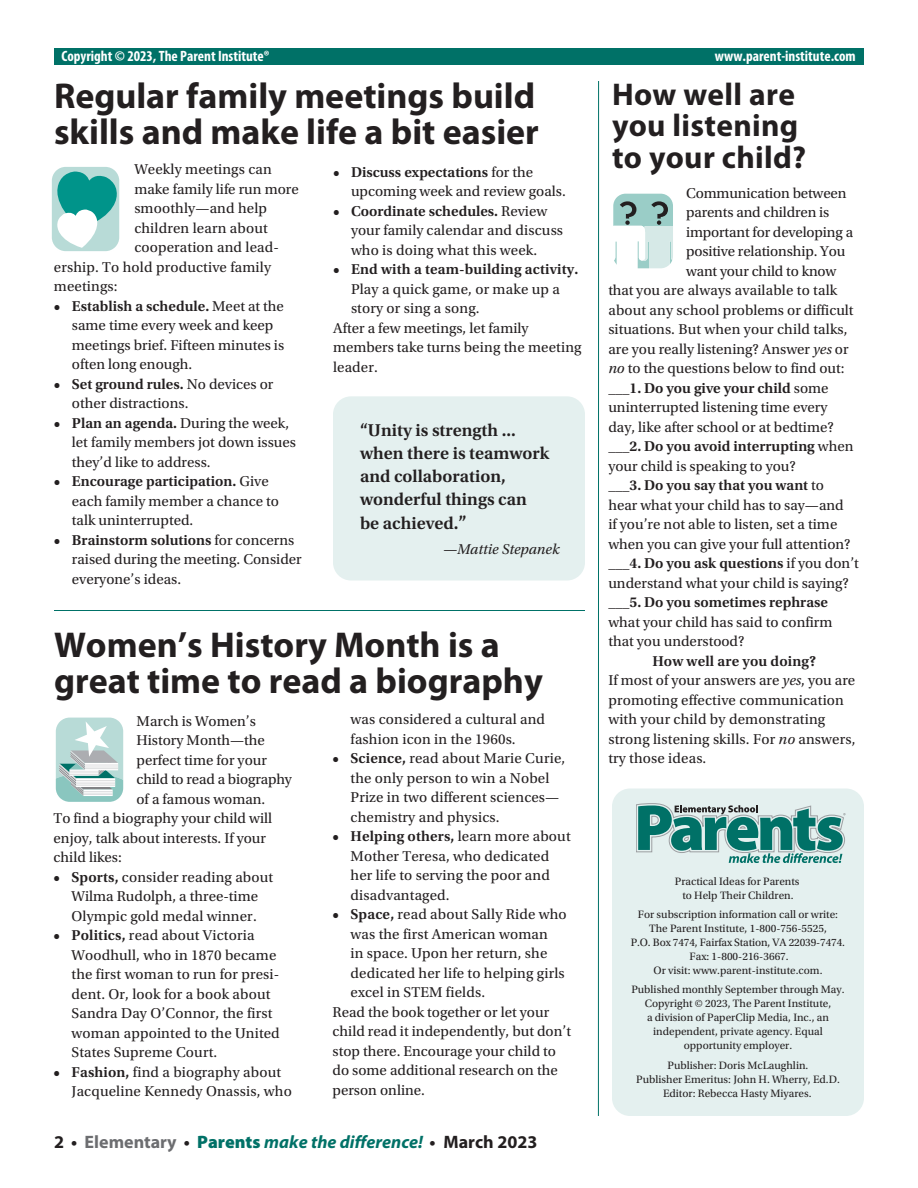
<style>
.page{position:relative;width:918px;height:1188px;background:#fff}
.page>*{position:absolute;margin:0;border:0;box-sizing:border-box;transform-origin:0 0}
.t1{font:700 36px/36px "Myriad Pro";color:#231f20}
.t2{font:700 31.5px/31.5px "Myriad Pro";letter-spacing:.01em;color:#231f20}
.t3{font:600 18px/23.2px "Utopia Std";color:#231f20}
.t4{font:italic 700 18px "Myriad Pro";color:#007167}
.t5{font:15px/19.5px "Utopia Std";color:#231f20}
.t6{font:600 15px "Utopia Std";color:#231f20}
.t7{font:700 condensed 15px "Myriad Pro";color:#fff}
.t8{font:italic 15px "Utopia Std";color:#231f20}
.t9{font:11.25px/14.1px "Utopia Std";color:#231f20;text-align:center}
.s1{font-weight:600}
.s2{font-style:italic}
.s3{font-weight:400}
.s4{font-size:18.75px}
.s5{font-style:normal;color:#231f20}
.s6{font-style:normal;color:#6c6d70}
.s7{font-weight:900;font-style:normal}
</style>
<div class="page">
<div style="left:612px;top:789px;width:252px;height:327px;background:#e4f0ef;border-radius:18px"></div>
<hr style="left:598px;top:81px;width:1px;height:1035px;background:#007167">
<svg style="left:51px;top:167px;width:69px;height:85px"></svg>
<svg style="left:55px;top:717px;width:69px;height:85px"></svg>
<svg style="left:613px;top:193px;width:60px;height:76px"></svg>
<div style="left:54px;top:49px;width:810px;height:16px;background:#007167"></div>
<div style="left:333px;top:396px;width:252px;height:184px;background:#e4f0ef;border-radius:18px"></div>
<svg style="left:636px;top:803px;width:210px;height:60px"></svg>
<hr style="left:54px;top:610px;width:531px;height:1px;background:#007167">
<p class="t7" style="left:62px;top:46px;width:210px">Copyright © 2023, The Parent Institute®</p>
<p class="t7" style="left:715px;top:46px;width:142px">www.parent-institute.com</p>
<h1 class="t1" style="left:54px;top:77px;width:486px">Regular family meetings build skills and make life a bit easier</h1>
<h2 class="t2" style="left:612px;top:77px;width:188px">How well are you listening</h2>
<p class="t5" style="left:134px;top:160px;width:139px">Weekly meetings can</p>
<h2 class="t2" style="left:612px;top:140px;width:196px">to your child?</h2>
<p class="t5" style="left:351px;top:162px;width:216px;text-indent:-18px"><span class="s1">• Discuss expectations</span> for the upcoming week and review goals.</p>
<p class="t5" style="left:351px;top:201px;width:214px;text-indent:-18px"><span class="s1">• Coordinate schedules.</span> Review your family calendar and discuss who is doing what this week.</p>
<p class="t6" style="left:333px;top:261px;width:247px">• End with a team-building activity.</p>
<p class="t5" style="left:351px;top:279px;width:210px">Play a quick game, or make up a</p>
<p class="t5" style="left:351px;top:299px;width:130px">story or sing a song.</p>
<p class="t5" style="left:333px;top:318px;width:197px">After a few meetings, let family</p>
<p class="t5" style="left:333px;top:338px;width:250px">members take turns being the meeting</p>
<p class="t5" style="left:333px;top:357px;width:46px">leader.</p>
<p class="t5" style="left:134px;top:179px;width:166px">make family life run more</p>
<p class="t5" style="left:134px;top:199px;width:134px">smoothly—and help</p>
<p class="t5" style="left:134px;top:218px;width:135px">children learn about</p>
<p class="t5" style="left:134px;top:238px;width:146px">cooperation and lead-</p>
<p class="t5" style="left:54px;top:257px;width:219px">ership. To hold productive family</p>
<p class="t5" style="left:54px;top:277px;width:65px">meetings:</p>
<p class="t5" style="left:72px;top:296px;width:214px;text-indent:-18px"><span class="s1">• Establish a schedule.</span> Meet at the same time every week and keep meetings brief. Fifteen minutes is often long enough.</p>
<p class="t5" style="left:72px;top:374px;width:203px;text-indent:-18px"><span class="s1">• Set ground rules.</span> No devices or other distractions.</p>
<p class="t5" style="left:72px;top:413px;width:226px;text-indent:-18px"><span class="s1">• Plan an agenda.</span> During the week, let family members jot down issues they’d like to address.</p>
<p class="t5" style="left:72px;top:472px;width:209px;text-indent:-18px"><span class="s1">• Encourage participation.</span> Give each family member a chance to talk uninterrupted.</p>
<p class="t5" style="left:72px;top:530px;width:231px;text-indent:-18px"><span class="s1">• Brainstorm solutions</span> for concerns raised during the meeting. Consider everyone’s ideas.</p>
<p class="t5" style="left:686px;top:183px;width:162px">Communication between</p>
<p class="t5" style="left:686px;top:203px;width:145px">parents and children is</p>
<p class="t5" style="left:686px;top:222px;width:169px">important for developing a</p>
<p class="t5" style="left:686px;top:242px;width:161px">positive relationship. You</p>
<p class="t5" style="left:686px;top:261px;width:152px">want your child to know</p>
<p class="t5" style="left:608px;top:281px;width:230px">that you are always available to talk</p>
<p class="t5" style="left:608px;top:300px;width:247px">about any school problems or difficult</p>
<p class="t5" style="left:608px;top:320px;width:241px">situations. But when your child talks,</p>
<p class="t5" style="left:608px;top:339px;width:242px">are you really listening? Answer <span class="s2">yes</span> or</p>
<p class="t5" style="left:608px;top:359px;width:238px"><span class="s2">no</span> to the questions below to find out:</p>
<p class="t6" style="left:608px;top:379px;width:222px">___1. Do you give your child <span class="s3">some</span></p>
<p class="t5" style="left:608px;top:398px;width:221px">uninterrupted listening time every</p>
<p class="t5" style="left:608px;top:417px;width:227px">day, like after school or at bedtime?</p>
<p class="t6" style="left:608px;top:438px;width:247px">___2. Do you avoid interrupting <span class="s3">when</span></p>
<p class="t5" style="left:608px;top:456px;width:189px">your child is speaking to you?</p>
<p class="t6" style="left:608px;top:477px;width:217px">___3. Do you say that you want <span class="s3">to</span></p>
<p class="t5" style="left:608px;top:495px;width:237px">hear what your child has to say—and</p>
<p class="t5" style="left:608px;top:515px;width:230px">if you’re not able to listen, set a time</p>
<p class="t5" style="left:608px;top:534px;width:244px">when you can give your full attention?</p>
<p class="t6" style="left:608px;top:555px;width:252px">___4. Do you ask questions <span class="s3">if you don’t</span></p>
<p class="t5" style="left:608px;top:573px;width:242px">understand what your child is saying?</p>
<p class="t6" style="left:608px;top:594px;width:221px">___5. Do you sometimes rephrase</p>
<p class="t5" style="left:608px;top:612px;width:226px">what your child has said to confirm that you understood?</p>
<p class="t5" style="left:608px;top:651px;width:249px;text-indent:44px"><span class="s1">How well are you doing?<br></span>If most of your answers are <span class="s2">yes</span>, you are promoting effective communication with your child by demonstrating strong listening skills. For <span class="s2">no</span> answers, try those ideas.</p>
<p class="t3" style="left:360px;top:418px;width:191px">“Unity is strength ... when there is teamwork and collaboration, wonderful things can be achieved.<span class="s4">”</span></p>
<p class="t8" style="left:443px;top:541px;width:118px">—Mattie Stepanek</p>
<h1 class="t1" style="left:54px;top:625px;width:490px">Women’s History Month is a great time to read a biography</h1>
<p class="t5" style="left:351px;top:710px;width:196px">was considered a cultural and fashion icon in the 1960s.</p>
<p class="t5" style="left:351px;top:749px;width:216px;text-indent:-18px"><span class="s1">• Science,</span> read about Marie Curie, the only person to win a Nobel<br>Prize in two different sciences— chemistry and physics.</p>
<p class="t5" style="left:351px;top:827px;width:222px;text-indent:-18px"><span class="s1">• Helping others,</span> learn more about<br>Mother Teresa, who dedicated her life to serving the poor and disadvantaged.</p>
<p class="t5" style="left:333px;top:905px;width:236px"><span class="s1">• Space,</span> read about Sally Ride who</p>
<p class="t5" style="left:351px;top:924px;width:199px">was the first American woman</p>
<p class="t5" style="left:351px;top:944px;width:198px">in space. Upon her return, she</p>
<p class="t5" style="left:351px;top:963px;width:216px">dedicated her life to helping girls</p>
<p class="t5" style="left:351px;top:983px;width:136px">excel in STEM fields.</p>
<p class="t5" style="left:333px;top:1002px;width:218px">Read the book together or let your</p>
<p class="t5" style="left:333px;top:1022px;width:240px">child read it independently, but don’t</p>
<p class="t5" style="left:333px;top:1041px;width:225px">stop there. Encourage your child to</p>
<p class="t5" style="left:333px;top:1061px;width:227px">do some additional research on the</p>
<p class="t5" style="left:333px;top:1080px;width:94px">person online.</p>
<p class="t5" style="left:137px;top:711px;width:121px">March is Women’s</p>
<p class="t5" style="left:137px;top:731px;width:130px">History Month—the</p>
<p class="t5" style="left:137px;top:750px;width:132px">perfect time for your</p>
<p class="t5" style="left:137px;top:770px;width:157px">child to read a biography</p>
<p class="t5" style="left:137px;top:789px;width:130px">of a famous woman.</p>
<p class="t5" style="left:54px;top:809px;width:220px">To find a biography your child will</p>
<p class="t5" style="left:54px;top:828px;width:214px">enjoy, talk about interests. If your</p>
<p class="t5" style="left:54px;top:848px;width:70px">child likes:</p>
<p class="t5" style="left:54px;top:867px;width:221px;text-align:center"><span class="s1">• Sports,</span> consider reading about<br>Wilma Rudolph, a three-time<br>Olympic gold medal winner.</p>
<p class="t5" style="left:72px;top:926px;width:210px;text-indent:-18px"><span class="s1">• Politics,</span> read about Victoria<br>Woodhull, who in 1870 became the first woman to run for presi&shy;dent. Or, look for a book about<br>Sandra Day O’Connor, the first woman appointed to the United<br>States Supreme Court.</p>
<p class="t5" style="left:72px;top:1062px;width:222px;text-indent:-18px"><span class="s1">• Fashion,</span> find a biography about<br>Jacqueline Kennedy Onassis, who</p>
<p class="t9" style="left:675px;top:874px;width:126px">Practical Ideas for Parents to Help Their Children.</p>
<p class="t9" style="left:631px;top:907px;width:216px">For subscription information call or write:<br>The Parent Institute, 1-800-756-5525,<br>P.O. Box 7474, Fairfax Station, VA 22039-7474.<br>Fax: 1-800-216-3667.<br>Or visit: www.parent-institute.com.</p>
<p class="t9" style="left:631px;top:982px;width:215px">Published monthly September through May.<br>Copyright © 2023, The Parent Institute,<br>a division of PaperClip Media, Inc., an independent, private agency. Equal opportunity employer.</p>
<p class="t9" style="left:636px;top:1059px;width:205px">Publisher: Doris McLaughlin.<br>Publisher Emeritus: John H. Wherry, Ed.D.<br>Editor: Rebecca Hasty Miyares.</p>
<p class="t4" style="left:54px;top:1130px;width:485px"><span class="s5">2 •</span> <span class="s6">Elementary</span> <span class="s5">•</span> <span class="s7">Parents</span> make the difference! <span class="s5">• March 2023</span></p>
</div>
